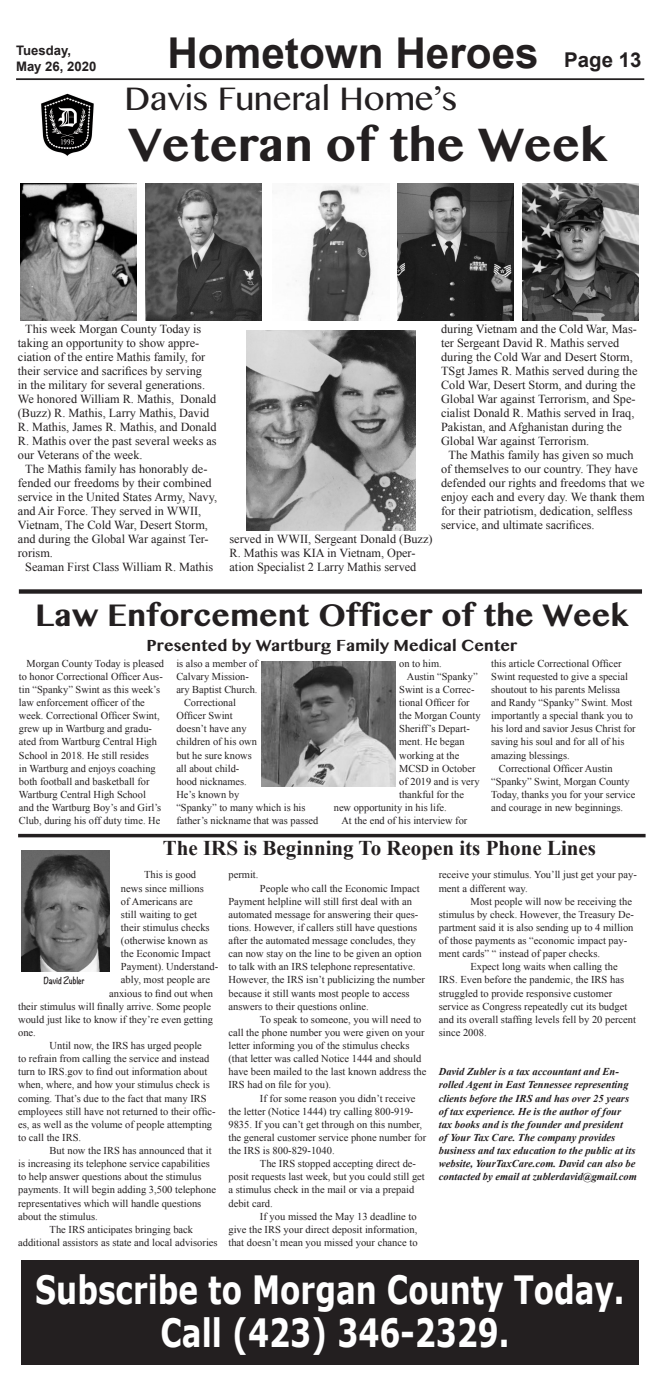
<style>
.page{position:relative;width:662px;height:1386px;background:#fff}
.page>*{position:absolute;margin:0;border:0;box-sizing:border-box;transform-origin:0 0}
.t1{font:700 42.44px "Arial";color:#231f20}
.t2{font:700 40.77px "Bangla MN";color:#231f20}
.t3{font:700 38.94px "Verdana";color:#fff;scale:.76 1}
.t4{font:28.88px "Bangla MN";color:#231f20}
.t5{font:700 27.12px "Bangla MN";color:#231f20}
.t6{font:700 21px "Times New Roman";color:#231f20}
.t7{font:700 20.39px "Arial";color:#231f20}
.t8{font:700 14px "Bangla MN";color:#231f20}
.t9{font:700 13.12px "Arial";color:#231f20}
.t10{font:12.25px/14px "Times New Roman";color:#231f20}
.t11{font:10.5px/13.1px "Times New Roman";color:#231f20}
.t12{font:italic 700 10.5px/13.1px "Times New Roman";color:#231f20}
.t13{font:700 8.49px "Noteworthy";color:#231f20;scale:.87 1}
</style>
<div class="page">
<hr style="left:16px;top:78px;width:628px;height:2px;background:#231f20">
<div style="left:19px;top:589px;width:623px;height:5px;background:#231f20"></div>
<img style="left:41px;top:93px;width:53px;height:63px">
<hr style="left:18px;top:834px;width:627px;height:3px;background:#231f20">
<img style="left:262px;top:661px;width:133px;height:125px">
<img style="left:397px;top:184px;width:116px;height:136px">
<div style="left:21px;top:1260px;width:617px;height:105px;background:#231f20"></div>
<img style="left:22px;top:850px;width:87px;height:121px">
<img style="left:287px;top:184px;width:86px;height:136px">
<img style="left:146px;top:184px;width:116px;height:136px">
<img style="left:246px;top:331px;width:169px;height:199px">
<img style="left:20px;top:184px;width:116px;height:136px">
<img style="left:522px;top:184px;width:116px;height:136px">
<p class="t9" style="left:16px;top:42px;width:56px">Tuesday,</p>
<p class="t9" style="left:16px;top:58px;width:82px">May 26, 2020</p>
<p class="t1" style="left:167px;top:25px;width:373px">Hometown Heroes</p>
<p class="t7" style="left:564px;top:47px;width:79px">Page 13</p>
<p class="t4" style="left:124px;top:78px;width:334px">Davis Funeral Home’s</p>
<p class="t2" style="left:128px;top:114px;width:480px">Veteran of the Week</p>
<p class="t10" style="left:18px;top:322px;width:200px;text-indent:7px">This week Morgan County Today is taking an opportunity to show appre&shy;ciation of the entire Mathis family, for their service and sacrifices by serving<br>in the military for several generations.<br>We honored William R. Mathis, Donald (Buzz) R. Mathis, Larry Mathis, David R. Mathis, James R. Mathis, and Donald R. Mathis over the past several weeks as our Veterans of the week.</p>
<p class="t10" style="left:18px;top:462px;width:201px;text-indent:7px">The Mathis family has honorably de&shy;fended our freedoms by their combined service in the United States Army, Navy, and Air Force. They served in WWII,<br>Vietnam, The Cold War, Desert Storm, and during the Global War against Ter&shy;rorism.</p>
<p class="t10" style="left:25px;top:560px;width:189px">Seaman First Class William R. Mathis</p>
<p class="t10" style="left:229px;top:532px;width:204px">served in WWII, Sergeant Donald (Buzz)<br>R. Mathis was KIA in Vietnam, Oper&shy;ation Specialist 2 Larry Mathis served</p>
<p class="t10" style="left:441px;top:322px;width:198px">during Vietnam and the Cold War, Mas&shy;ter Sergeant David R. Mathis served during the Cold War and Desert Storm, TSgt James R. Mathis served during the Cold War, Desert Storm, and during the Global War against Terrorism, and Spe&shy;cialist Donald R. Mathis served in Iraq, Pakistan, and Afghanistan during the Global War against Terrorism.</p>
<p class="t10" style="left:441px;top:448px;width:205px;text-indent:7px">The Mathis family has given so much of themselves to our country. They have defended our rights and freedoms that we enjoy each and every day. We thank them for their patriotism, dedication, selfless service, and ultimate sacrifices.</p>
<p class="t5" style="left:35px;top:595px;width:594px">Law Enforcement Officer of the Week</p>
<p class="t8" style="left:146px;top:635px;width:372px">Presented by Wartburg Family Medical Center</p>
<p class="t11" style="left:19px;top:656px;width:147px;text-indent:8px">Morgan County Today is pleased to honor Correctional Officer Aus&shy;tin “Spanky” Swint as this week’s law enforcement officer of the week. Correctional Officer Swint, grew up in Wartburg and gradu&shy;ated from Wartburg Central High<br>School in 2018. He still resides<br>in Wartburg and enjoys coaching both football and basketball for<br>Wartburg Central High School<br>and the Wartburg Boy’s and Girl’s<br>Club, during his off duty time. He</p>
<p class="t11" style="left:176px;top:656px;width:83px">is also a member of<br>Calvary Mission&shy;ary Baptist Church.</p>
<p class="t11" style="left:176px;top:696px;width:143px;text-indent:8px">Correctional<br>Officer Swint<br>doesn’t have any<br>children of his own<br>but he sure knows<br>all about child-<br>hood nicknames.<br>He’s known by<br>“Spanky” to many which is his father’s nickname that was passed</p>
<p class="t11" style="left:399px;top:656px;width:44px">on to him.</p>
<p class="t11" style="left:407px;top:670px;width:72px">Austin “Spanky”</p>
<p class="t11" style="left:399px;top:683px;width:77px">Swint is a Correc-</p>
<p class="t11" style="left:399px;top:696px;width:72px">tional Officer for</p>
<p class="t11" style="left:399px;top:709px;width:83px">the Morgan County</p>
<p class="t11" style="left:399px;top:722px;width:72px">Sheriff’s Depart-</p>
<p class="t11" style="left:399px;top:735px;width:67px">ment. He began</p>
<p class="t11" style="left:399px;top:748px;width:62px">working at the</p>
<p class="t11" style="left:399px;top:761px;width:78px">MCSD in October</p>
<p class="t11" style="left:399px;top:775px;width:82px">of 2019 and is very</p>
<p class="t11" style="left:399px;top:788px;width:66px">thankful for the</p>
<p class="t11" style="left:334px;top:801px;width:114px">new opportunity in his life.</p>
<p class="t11" style="left:341px;top:814px;width:127px">At the end of his interview for</p>
<p class="t11" style="left:491px;top:656px;width:146px">this article Correctional Officer<br>Swint requested to give a special shoutout to his parents Melissa and Randy “Spanky” Swint. Most importantly a special thank you to his lord and savior Jesus Christ for saving his soul and for all of his amazing blessings.</p>
<p class="t11" style="left:491px;top:761px;width:146px;text-indent:8px">Correctional Officer Austin “Spanky” Swint, Morgan County<br>Today, thanks you for your service and courage in new beginnings.</p>
<p class="t6" style="left:163px;top:834px;width:434px">The IRS is Beginning To Reopen its Phone Lines</p>
<p class="t11" style="left:144px;top:868px;width:53px">This is good</p>
<p class="t11" style="left:121px;top:881px;width:84px">news since millions</p>
<p class="t11" style="left:121px;top:894px;width:73px">of Americans are</p>
<p class="t11" style="left:121px;top:908px;width:78px">still waiting to get</p>
<p class="t11" style="left:121px;top:921px;width:90px">their stimulus checks</p>
<p class="t11" style="left:121px;top:934px;width:88px">(otherwise known as</p>
<p class="t11" style="left:121px;top:947px;width:91px">the Economic Impact</p>
<p class="t11" style="left:121px;top:960px;width:99px">Payment). Understand-</p>
<p class="t11" style="left:121px;top:973px;width:91px">ably, most people are</p>
<p class="t11" style="left:109px;top:986px;width:105px">anxious to find out when</p>
<p class="t11" style="left:18px;top:999px;width:194px">their stimulus will finally arrive. Some people</p>
<p class="t11" style="left:18px;top:1013px;width:196px">would just like to know if they’re even getting</p>
<p class="t11" style="left:18px;top:1026px;width:19px">one.</p>
<p class="t11" style="left:18px;top:1039px;width:199px;text-indent:32px">Until now, the IRS has urged people<br>to refrain from calling the service and instead turn to IRS.gov to find out information about when, where, and how your stimulus check is coming. That’s due to the fact that many IRS employees still have not returned to their offic&shy;es, as well as the volume of people attempting to call the IRS.</p>
<p class="t11" style="left:18px;top:1144px;width:199px;text-indent:32px">But now the IRS has announced that it is increasing its telephone service capabilities to help answer questions about the stimulus payments. It will begin adding 3,500 telephone representatives which will handle questions about the stimulus.</p>
<p class="t11" style="left:18px;top:1223px;width:201px;text-indent:32px">The IRS anticipates bringing back additional assistors as state and local advisories</p>
<p class="t11" style="left:438px;top:868px;width:200px">receive your stimulus. You’ll just get your pay&shy;ment a different way.</p>
<p class="t11" style="left:438px;top:894px;width:196px;text-indent:32px">Most people will now be receiving the stimulus by check. However, the Treasury De&shy;partment said it is also sending up to 4 million of those payments as “economic impact pay&shy;ment cards” “ instead of paper checks.</p>
<p class="t11" style="left:438px;top:960px;width:199px;text-indent:32px">Expect long waits when calling the IRS. Even before the pandemic, the IRS has struggled to provide responsive customer service as Congress repeatedly cut its budget and its overall staffing levels fell by 20 percent since 2008.</p>
<p class="t12" style="left:438px;top:1065px;width:200px">David Zubler is a tax accountant and En&shy;rolled Agent in East Tennessee representing clients before the IRS and has over 25 years of tax experience. He is the author of four tax books and is the founder and president<br>of Your Tax Care. The company provides business and tax education to the public at its website, YourTaxCare.com. David can also be contacted by email at zublerdavid@gmail.com</p>
<p class="t11" style="left:228px;top:868px;width:32px">permit.</p>
<p class="t11" style="left:228px;top:881px;width:195px;text-indent:32px">People who call the Economic Impact Payment helpline will still first deal with an automated message for answering their ques&shy;tions. However, if callers still have questions after the automated message concludes, they can now stay on the line to be given an option to talk with an IRS telephone representative.</p>
<p class="t11" style="left:228px;top:973px;width:198px">However, the IRS isn’t publicizing the number because it still wants most people to access answers to their questions online.</p>
<p class="t11" style="left:228px;top:1013px;width:199px;text-indent:32px">To speak to someone, you will need to call the phone number you were given on your letter informing you of the stimulus checks (that letter was called Notice 1444 and should have been mailed to the last known address the IRS had on file for you).</p>
<p class="t11" style="left:228px;top:1091px;width:199px;text-indent:32px">If for some reason you didn’t receive the letter (Notice 1444) try calling 800-919- 9835. If you can’t get through on this number, the general customer service phone number for the IRS is 800-829-1040.</p>
<p class="t11" style="left:228px;top:1157px;width:198px;text-indent:32px">The IRS stopped accepting direct de&shy;posit requests last week, but you could still get a stimulus check in the mail or via a prepaid debit card.</p>
<p class="t11" style="left:228px;top:1209px;width:191px;text-align:justify;text-indent:32px">If you missed the May 13 deadline to give the IRS your direct deposit information, that doesn’t mean you missed your chance to</p>
<p class="t13" style="left:44px;top:973px;width:49px">David Zubler</p>
<p class="t3" style="left:35px;top:1262px;width:776px">Subscribe to Morgan County Today.</p>
<p class="t3" style="left:160px;top:1306px;width:461px">Call (423) 346-2329.</p>
</div>
